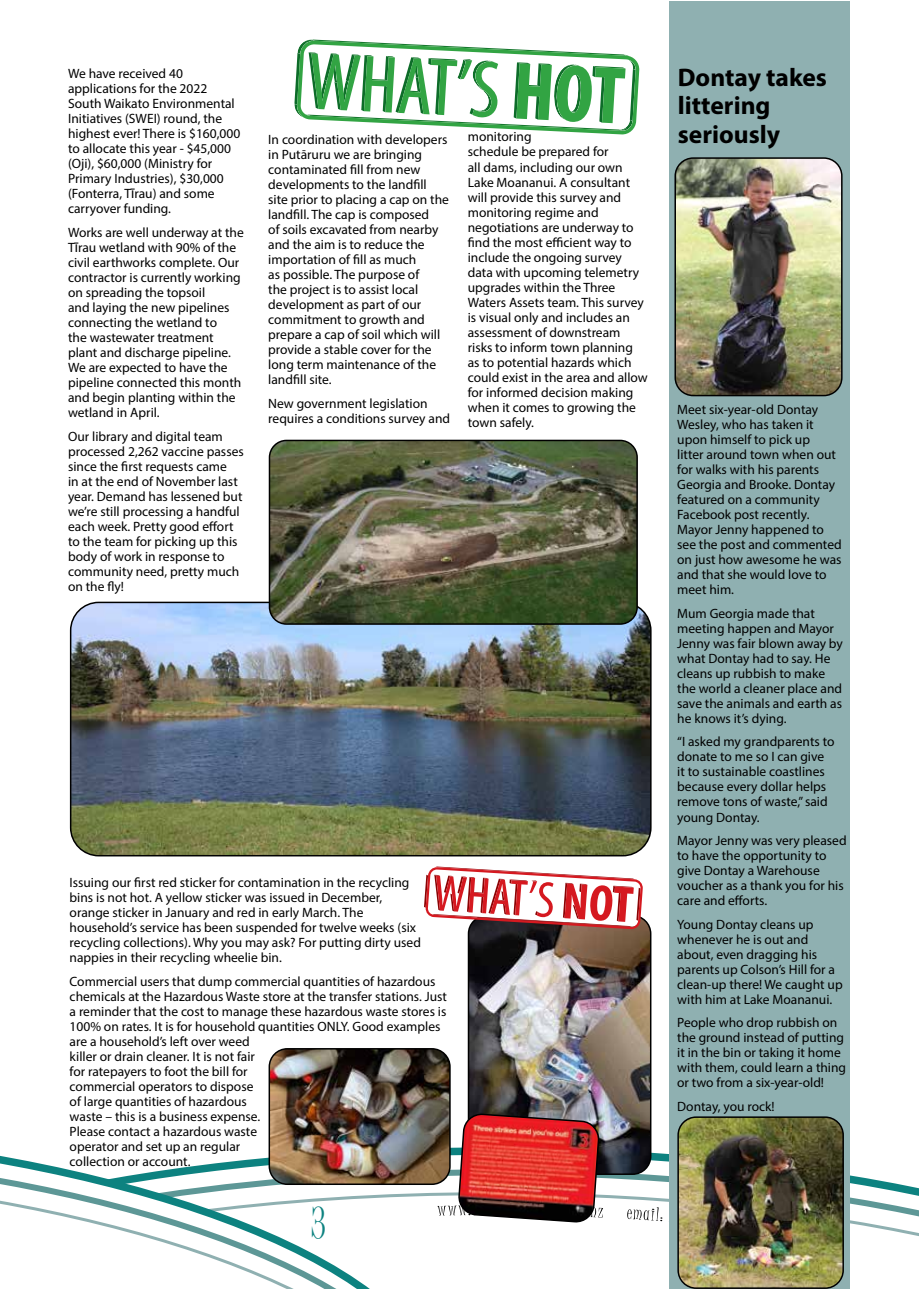
<style>
.page{position:relative;width:919px;height:1289px;background:#fff}
.page>*{position:absolute;margin:0;border:0;box-sizing:border-box;transform-origin:0 0}
.t1{font:43.5px "Juice ITC";color:#0d8280}
.t2{font:700 25.5px/28.5px "Myriad Pro";color:#000}
.t3{font:13.5px/15px "Myriad Pro";color:#000}
.s1{font-family:"Arial"}
</style>
<div class="page">
<svg style="left:0;top:1155px;width:52px;height:11px"></svg>
<svg style="left:0;top:1166px;width:369px;height:122px"></svg>
<div style="left:669px;top:1px;width:181px;height:1287px;background:#8fb0b1"></div>
<img style="left:677px;top:159px;width:164px;height:236px">
<div style="left:674px;top:157px;width:168px;height:239px;border:2px solid #000;border-radius:18px"></div>
<img style="left:678px;top:1254px;width:165px;height:34px">
<svg style="left:294px;top:39px;width:345px;height:96px"></svg>
<img style="left:271px;top:1048px;width:179px;height:64px">
<div style="left:268px;top:1048px;width:182px;height:136px;border:2px solid #000;border-radius:18px"></div>
<img style="left:470px;top:918px;width:180px;height:194px">
<div style="left:467px;top:915px;width:184px;height:259px;border:2px solid #000;border-radius:18px"></div>
<img style="left:71px;top:602px;width:579px;height:253px">
<div style="left:70px;top:601px;width:581px;height:255px;border:2px solid #000;border-radius:28px"></div>
<img style="left:181px;top:1112px;width:737px;height:142px">
<svg style="left:424px;top:866px;width:219px;height:63px"></svg>
<img style="left:269px;top:442px;width:368px;height:182px">
<div style="left:269px;top:439px;width:368px;height:186px;border:2px solid #000;border-radius:17px"></div>
<p class="t3" style="left:68px;top:66px;width:174px">We have received 40 applications for the 2022<br>South Waikato Environmental<br>Initiatives (SWEI) round, the highest ever! There is $160,000 to allocate this year - $45,000 (Oji), $60,000 (Ministry for<br>Primary Industries), $30,000 (Fonterra, T<span class="s1">Ī</span>rau) and some carryover funding.</p>
<p class="t3" style="left:68px;top:225px;width:177px">Works are well underway at the<br>T<span class="s1">Ī</span>rau wetland with 90% of the civil earthworks complete. Our contractor is currently working on spreading the topsoil<br>and laying the new pipelines connecting the wetland to<br>the wastewater treatment plant and discharge pipeline.<br>We are expected to have the pipeline connected this month and begin planting within the wetland in April.</p>
<p class="t3" style="left:68px;top:428px;width:177px">Our library and digital team processed 2,262 vaccine passes since the first requests came<br>in at the end of November last year. Demand has lessened but we’re still processing a handful each week. Pretty good effort to the team for picking up this body of work in response to community need, pretty much on the fly!</p>
<p class="t3" style="left:268px;top:132px;width:182px">In coordination with developers in Putāruru we are bringing contaminated fill from new developments to the landfill site prior to placing a cap on the landfill. The cap is composed<br>of soils excavated from nearby and the aim is to reduce the importation of fill as much<br>as possible. The purpose of<br>the project is to assist local development as part of our commitment to growth and prepare a cap of soil which will provide a stable cover for the long term maintenance of the landfill site.</p>
<p class="t3" style="left:268px;top:395px;width:183px">New government legislation requires a conditions survey and</p>
<p class="t3" style="left:468px;top:129px;width:181px">monitoring<br>schedule be prepared for<br>all dams, including our own<br>Lake Moananui. A consultant will provide this survey and monitoring regime and negotiations are underway to find the most efficient way to include the ongoing survey data with upcoming telemetry upgrades within the Three<br>Waters Assets team. This survey is visual only and includes an assessment of downstream risks to inform town planning as to potential hazards which could exist in the area and allow for informed decision making when it comes to growing the town safely.</p>
<p class="t3" style="left:70px;top:874px;width:353px">Issuing our first red sticker for contamination in the recycling bins is not hot. A yellow sticker was issued in December, orange sticker in January and red in early March. The household’s service has been suspended for twelve weeks (six recycling collections). Why you may ask? For putting dirty used nappies in their recycling wheelie bin.</p>
<p class="t3" style="left:70px;top:973px;width:379px">Commercial users that dump commercial quantities of hazardous chemicals at the Hazardous Waste store at the transfer stations. Just a reminder that the cost to manage these hazardous waste stores is 100% on rates. It is for household quantities ONLY. Good examples are a household’s left over weed<br>killer or drain cleaner. It is not fair<br>for ratepayers to foot the bill for<br>commercial operators to dispose<br>of large quantities of hazardous<br>waste – this is a business expense.<br>Please contact a hazardous waste<br>operator and set up an regular<br>collection or account.</p>
<h1 class="t1" style="left:311px;top:1198px;width:17px">3</h1>
<h2 class="t2" style="left:677px;top:62px;width:151px">Dontay takes littering seriously</h2>
<p class="t3" style="left:677px;top:402px;width:166px">Meet six-year-old Dontay<br>Wesley, who has taken it upon himself to pick up<br>litter around town when out for walks with his parents<br>Georgia and Brooke. Dontay featured on a community<br>Facebook post recently.<br>Mayor Jenny happened to see the post and commented on just how awesome he was and that she would love to meet him.</p>
<p class="t3" style="left:677px;top:605px;width:167px">Mum Georgia made that meeting happen and Mayor<br>Jenny was fair blown away by what Dontay had to say. He cleans up rubbish to make the world a cleaner place and save the animals and earth as he knows it’s dying.</p>
<p class="t3" style="left:677px;top:734px;width:159px">“I asked my grandparents to donate to me so I can give it to sustainable coastlines because every dollar helps remove tons of waste,” said young Dontay.</p>
<p class="t3" style="left:677px;top:832px;width:171px">Mayor Jenny was very pleased to have the opportunity to give Dontay a Warehouse voucher as a thank you for his care and efforts.</p>
<p class="t3" style="left:677px;top:916px;width:167px">Young Dontay cleans up whenever he is out and about, even dragging his parents up Colson’s Hill for a clean-up there! We caught up with him at Lake Moananui.</p>
<p class="t3" style="left:677px;top:1014px;width:170px">People who drop rubbish on the ground instead of putting it in the bin or taking it home with them, could learn a thing or two from a six-year-old!</p>
<p class="t3" style="left:677px;top:1098px;width:99px">Dontay, you rock!</p>
</div>
